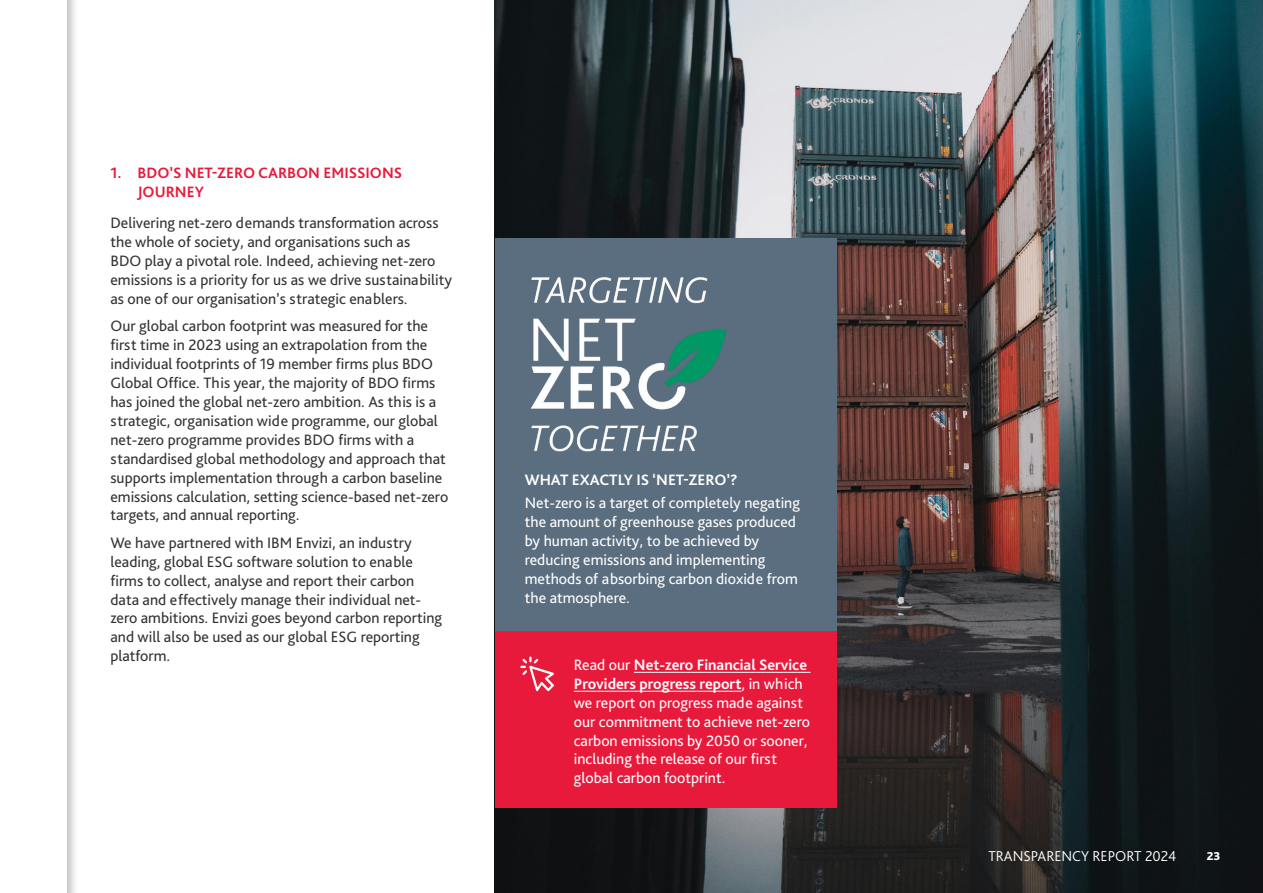
<style>
.page{position:relative;width:1263px;height:893px;background:#fff}
.page>*{position:absolute;margin:0;border:0;box-sizing:border-box;transform-origin:0 0}
.t1{font:15.75px/18.9px "Bliss Pro";color:#333}
.t2{font:15.75px/18.9px "Bliss Pro";color:#fff}
.t3{font:700 15.75px/18.9px "Bliss Pro";color:#e81a3b}
.t4{font:700 15.75px "Bliss Pro";color:#fff}
.t5{font:300 15px "Bliss Pro";color:#fff}
.t6{font:800 12px "Bliss Pro";color:#fff}
.s1{font-weight:700}
</style>
<div class="page">
<img style="left:495px;top:0;width:768px;height:893px">
<div style="left:495px;top:238px;width:341px;height:393px;background:#5b6e7f"></div>
<div style="left:495px;top:631px;width:341px;height:177px;background:#e81a3b"></div>
<img style="left:530px;top:277px;width:197px;height:175px">
<hr style="left:634px;top:672px;width:176px;height:1px;background:#fff">
<hr style="left:574px;top:691px;width:167px;height:1px;background:#fff">
<svg style="left:520px;top:656px;width:34px;height:35px"></svg>
<div style="left:0;top:0;width:80px;height:893px;background:#000;opacity:.25"></div>
<div style="left:0;top:0;width:67px;height:893px;background:#fff"></div>
<p class="t3" style="left:137px;top:163px;width:266px;text-indent:-27px">1. BDO’S NET-ZERO CARBON EMISSIONS<br>JOURNEY</p>
<p class="t1" style="left:110px;top:213px;width:343px">Delivering net-zero demands transformation across the whole of society, and organisations such as<br>BDO play a pivotal role. Indeed, achieving net-zero emissions is a priority for us as we drive sustainability as one of our organisation’s strategic enablers.</p>
<p class="t1" style="left:110px;top:316px;width:339px">Our global carbon footprint was measured for the first time in 2023 using an extrapolation from the individual footprints of 19 member firms plus BDO Global Office. This year, the majority of BDO firms has joined the global net-zero ambition. As this is a strategic, organisation wide programme, our global net-zero programme provides BDO firms with a standardised global methodology and approach that supports implementation through a carbon baseline emissions calculation, setting science-based net-zero targets, and annual reporting.</p>
<p class="t1" style="left:110px;top:533px;width:333px">We have partnered with IBM Envizi, an industry leading, global ESG software solution to enable firms to collect, analyse and report their carbon data and effectively manage their individual net&shy;zero ambitions. Envizi goes beyond carbon reporting and will also be used as our global ESG reporting platform.</p>
<p class="t4" style="left:525px;top:470px;width:214px">WHAT EXACTLY IS ‘NET-ZERO’?</p>
<p class="t2" style="left:525px;top:493px;width:277px">Net-zero is a target of completely negating the amount of greenhouse gases produced by human activity, to be achieved by reducing emissions and implementing methods of absorbing carbon dioxide from the atmosphere.</p>
<p class="t2" style="left:574px;top:655px;width:238px">Read our <span class="s1">Net-zero Financial Service Providers progress report</span>, in which we report on progress made against our commitment to achieve net-zero carbon emissions by 2050 or sooner, including the release of our first global carbon footprint.</p>
<p class="t5" style="left:988px;top:846px;width:189px">TRANSPARENCY REPORT 2024</p>
<p class="t6" style="left:1207px;top:848px;width:15px">23</p>
</div>
